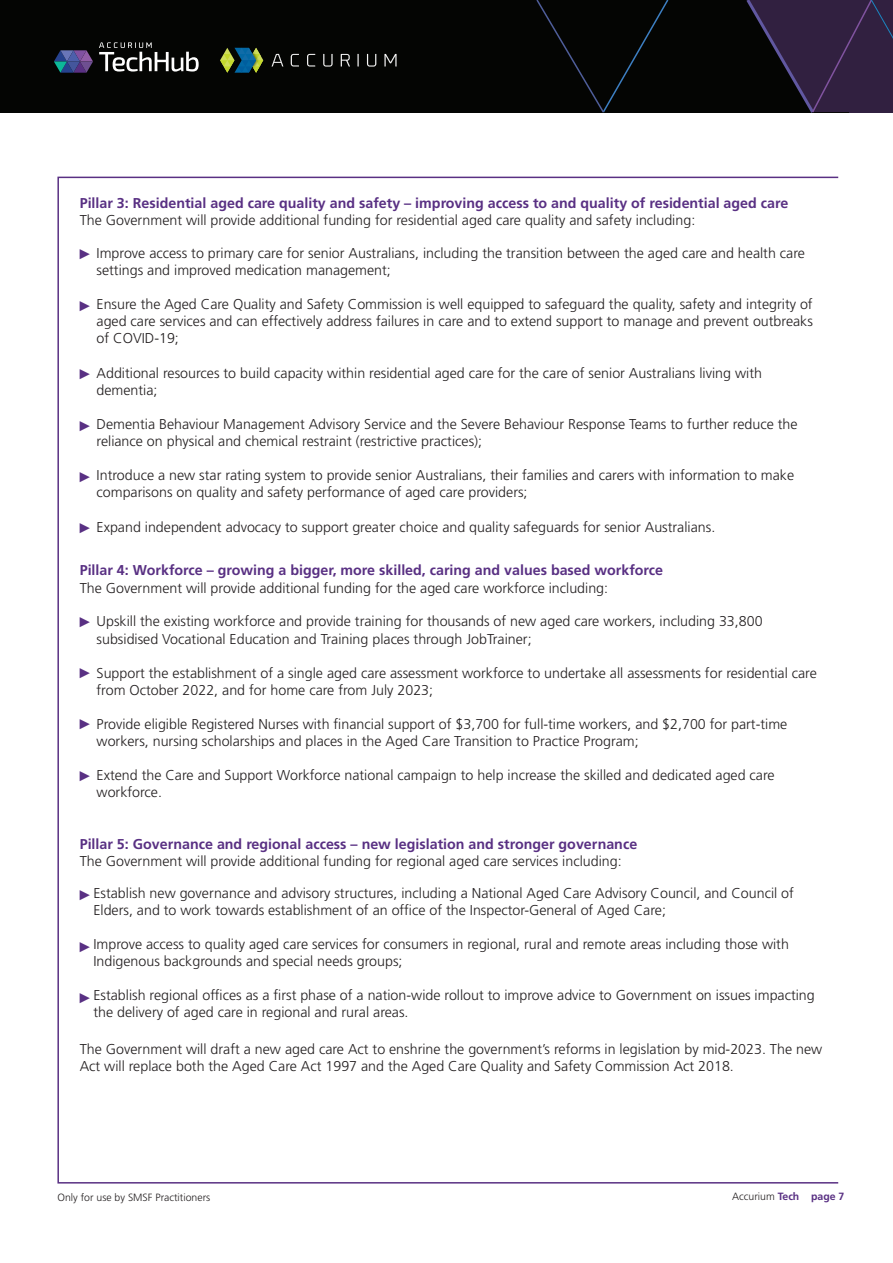
<style>
.page{position:relative;width:893px;height:1263px;background:#fff}
.page>*{position:absolute;margin:0;border:0;box-sizing:border-box;transform-origin:0 0}
.t1{font:300 14.25px/17.1px "Frutiger LT Std";color:#231f20}
.t2{font:700 14.25px "Frutiger LT Std";color:#593083}
.t3{font:14.25px "Arial Narrow";color:#593083}
.t4{font:300 10.5px "Frutiger LT Std";color:#231f20}
.t5{font:700 10.5px "Frutiger LT Std";color:#593083}
.s1{font-family:"Arial Narrow";font-weight:400;color:#593083}
.s2{font-weight:300;color:#231f20}
</style>
<div class="page">
<div style="left:0;top:0;width:893px;height:112px;background:#040503"></div>
<svg style="left:535px;top:0;width:135px;height:113px"></svg>
<svg style="left:744px;top:0;width:149px;height:113px"></svg>
<svg style="left:99px;top:42px;width:100px;height:30px"></svg>
<svg style="left:54px;top:50px;width:39px;height:23px"></svg>
<svg style="left:272px;top:54px;width:11px;height:13px"></svg>
<svg style="left:291px;top:54px;width:8px;height:13px"></svg>
<svg style="left:307px;top:54px;width:8px;height:13px"></svg>
<svg style="left:323px;top:54px;width:10px;height:13px"></svg>
<svg style="left:341px;top:54px;width:9px;height:13px"></svg>
<svg style="left:357px;top:54px;width:2px;height:13px"></svg>
<svg style="left:367px;top:54px;width:9px;height:13px"></svg>
<svg style="left:384px;top:54px;width:12px;height:13px"></svg>
<svg style="left:220px;top:48px;width:43px;height:25px"></svg>
<p class="t2" style="left:80px;top:195px;width:710px">Pillar 3: Residential aged care quality and safety – improving access to and quality of residential aged care</p>
<p class="t1" style="left:80px;top:212px;width:617px">The Government will provide additional funding for residential aged care quality and safety including:</p>
<p class="t3" style="left:80px;top:244px;width:16px">►</p>
<p class="t1" style="left:97px;top:245px;width:710px">Improve access to primary care for senior Australians, including the transition between the aged care and health care settings and improved medication management;</p>
<p class="t1" style="left:97px;top:296px;width:718px;text-align:justify">Ensure the Aged Care Quality and Safety Commission is well equipped to safeguard the quality, safety and integrity of aged care services and can effectively address failures in care and to extend support to manage and prevent outbreaks of COVID-19;</p>
<p class="t1" style="left:97px;top:364px;width:667px">Additional resources to build capacity within residential aged care for the care of senior Australians living with dementia;</p>
<p class="t1" style="left:97px;top:416px;width:702px">Dementia Behaviour Management Advisory Service and the Severe Behaviour Response Teams to further reduce the reliance on physical and chemical restraint (restrictive practices);</p>
<p class="t1" style="left:97px;top:467px;width:699px">Introduce a new star rating system to provide senior Australians, their families and carers with information to make comparisons on quality and safety performance of aged care providers;</p>
<p class="t1" style="left:97px;top:518px;width:620px">Expand independent advocacy to support greater choice and quality safeguards for senior Australians.</p>
<p class="t3" style="left:80px;top:295px;width:16px">►</p>
<p class="t3" style="left:80px;top:364px;width:16px">►</p>
<p class="t3" style="left:80px;top:415px;width:16px">►</p>
<p class="t3" style="left:80px;top:466px;width:16px">►</p>
<p class="t3" style="left:80px;top:518px;width:16px">►</p>
<p class="t2" style="left:80px;top:562px;width:585px">Pillar 4: Workforce – growing a bigger, more skilled, caring and values based workforce</p>
<p class="t1" style="left:80px;top:579px;width:530px">The Government will provide additional funding for the aged care workforce including:</p>
<p class="t1" style="left:80px;top:613px;width:684px"><span class="s1">►</span> Upskill the existing workforce and provide training for thousands of new aged care workers, including 33,800</p>
<p class="t1" style="left:80px;top:664px;width:739px"><span class="s1">►</span> Support the establishment of a single aged care assessment workforce to undertake all assessments for residential care</p>
<p class="t1" style="left:80px;top:716px;width:709px"><span class="s1">►</span> Provide eligible Registered Nurses with financial support of $3,700 for full-time workers, and $2,700 for part-time</p>
<p class="t1" style="left:80px;top:767px;width:696px"><span class="s1">►</span> Extend the Care and Support Workforce national campaign to help increase the skilled and dedicated aged care</p>
<p class="t1" style="left:97px;top:630px;width:437px">subsidised Vocational Education and Training places through JobTrainer;</p>
<p class="t1" style="left:97px;top:681px;width:338px">from October 2022, and for home care from July 2023;</p>
<p class="t1" style="left:97px;top:733px;width:544px">workers, nursing scholarships and places in the Aged Care Transition to Practice Program;</p>
<p class="t1" style="left:97px;top:784px;width:67px">workforce.</p>
<p class="t2" style="left:80px;top:836px;width:559px">Pillar 5: Governance and regional access – new legislation and stronger governance</p>
<p class="t1" style="left:80px;top:853px;width:543px">The Government will provide additional funding for regional aged care services including:</p>
<p class="t3" style="left:80px;top:885px;width:16px">►</p>
<p class="t1" style="left:93px;top:884px;width:702px">Establish new governance and advisory structures, including a National Aged Care Advisory Council, and Council of<br>Elders, and to work towards establishment of an office of the Inspector-General of Aged Care;</p>
<p class="t1" style="left:93px;top:936px;width:697px">Improve access to quality aged care services for consumers in regional, rural and remote areas including those with<br>Indigenous backgrounds and special needs groups;</p>
<p class="t1" style="left:93px;top:987px;width:723px">Establish regional offices as a first phase of a nation-wide rollout to improve advice to Government on issues impacting the delivery of aged care in regional and rural areas.</p>
<p class="t3" style="left:80px;top:936px;width:16px">►</p>
<p class="t3" style="left:80px;top:987px;width:16px">►</p>
<p class="t1" style="left:80px;top:1041px;width:744px">The Government will draft a new aged care Act to enshrine the government’s reforms in legislation by mid-2023. The new<br>Act will replace both the Aged Care Act 1997 and the Aged Care Quality and Safety Commission Act 2018.</p>
<p class="t4" style="left:57px;top:1191px;width:154px">Only for use by SMSF Practitioners</p>
<p class="t5" style="left:732px;top:1190px;width:114px"><span class="s2">Accurium</span> Tech page 7</p>
</div>
